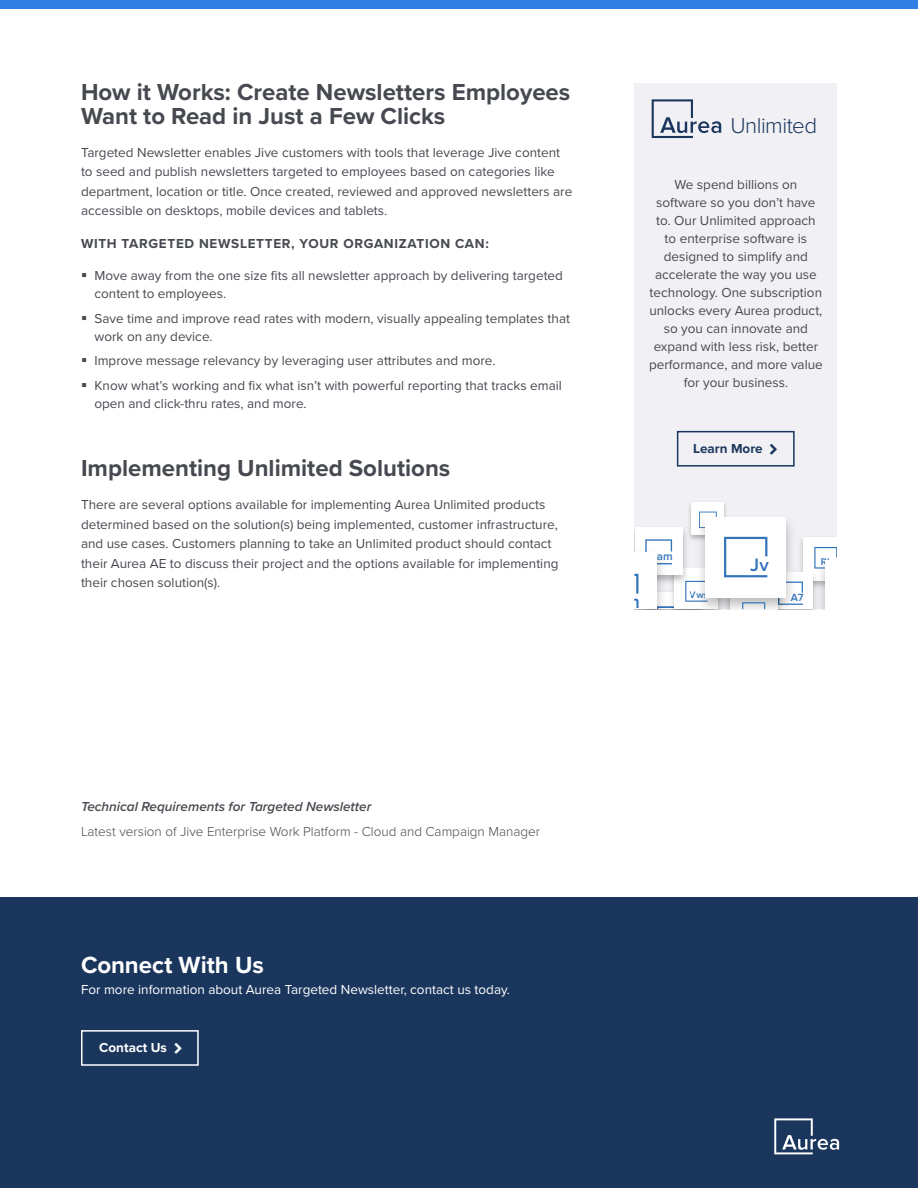
<style>
.page{position:relative;width:918px;height:1188px;background:#fff}
.page>*{position:absolute;margin:0;border:0;box-sizing:border-box;transform-origin:0 0}
.t1{font:700 24.3px "Proxima Nova";color:#fff}
.t2{font:700 24px/24px "Proxima Nova";color:#464950}
.t3{font:300 22.35px "Proxima Nova";letter-spacing:-.02em;color:#1c375d}
.t4{font:600 18.75px "Proxima Nova";color:#3174ba}
.t5{font:13.5px/18px "Proxima Nova";color:#464950}
.t6{font:300 13.5px "Proxima Nova";color:#464950}
.t7{font:13.5px "Proxima Nova";color:#fff}
.t8{font:700 13.5px "Proxima Nova";letter-spacing:.05em;color:#464950}
.t9{font:italic 600 13.5px "Proxima Nova";color:#464950}
.t10{font:700 13.5px "Proxima Nova";color:#fff}
.t11{font:700 13.5px "Proxima Nova";color:#1b365d}
.t12{font:600 11.55px "Proxima Nova";color:#3174ba}
.t13{font:600 10.65px "Proxima Nova";color:#3174ba}
.t14{font:600 9.9px "Proxima Nova";color:#3174ba}
.t15{font:600 9.6px "Proxima Nova";color:#3174ba}
</style>
<div class="page">
<div style="left:634px;top:83px;width:203px;height:526px;background:#f1f1f5"></div>
<div style="left:0;top:0;width:918px;height:8px;background:#307fe2"></div>
<div style="left:0;top:897px;width:918px;height:291px;background:#1b365d"></div>
<div style="left:81px;top:1030px;width:118px;height:36px;border:2px solid #fff"></div>
<div style="left:677px;top:431px;width:118px;height:36px;border:2px solid #1b365d"></div>
<svg style="left:774px;top:1118px;width:65px;height:36px"></svg>
<svg style="left:652px;top:99px;width:69px;height:39px"></svg>
<img style="left:801px;top:539px;width:2px;height:29px">
<div style="left:803px;top:537px;width:34px;height:43px;background:#fff"></div>
<svg style="left:814px;top:547px;width:23px;height:5px"></svg>
<div style="left:770px;top:572px;width:43px;height:37px;background:#fff"></div>
<svg style="left:801px;top:582px;width:2px;height:23px"></svg>
<img style="left:689px;top:504px;width:37px;height:19px">
<div style="left:691px;top:502px;width:33px;height:32px;background:#fff"></div>
<svg style="left:672px;top:588px;width:19px;height:21px"></svg>
<img style="left:634px;top:523px;width:57px;height:65px">
<div style="left:635px;top:527px;width:48px;height:48px;background:#fff"></div>
<img style="left:813px;top:552px;width:24px;height:57px">
<div style="left:826px;top:560px;width:11px;height:49px;background:#fff"></div>
<img style="left:691px;top:509px;width:110px;height:100px">
<div style="left:706px;top:517px;width:80px;height:80px;background:#fff"></div>
<svg style="left:724px;top:537px;width:43px;height:40px"></svg>
<svg style="left:645px;top:539px;width:27px;height:6px"></svg>
<img style="left:634px;top:545px;width:38px;height:64px">
<div style="left:634px;top:553px;width:23px;height:56px;background:#fff"></div>
<svg style="left:634px;top:574px;width:4px;height:20px"></svg>
<svg style="left:742px;top:602px;width:23px;height:7px"></svg>
<h2 class="t2" style="left:81px;top:79px;width:491px">How it Works: Create Newsletters Employees<br>Want to Read in Just a Few Clicks</h2>
<p class="t5" style="left:81px;top:142px;width:493px;line-height:19.5px">Targeted Newsletter enables Jive customers with tools that leverage Jive content to seed and publish newsletters targeted to employees based on categories like department, location or title. Once created, reviewed and approved newsletters are accessible on desktops, mobile devices and tablets.</p>
<p class="t8" style="left:81px;top:234px;width:409px">WITH TARGETED NEWSLETTER, YOUR ORGANIZATION CAN:</p>
<p class="t5" style="left:94px;top:266px;width:470px;text-indent:-14px">▪ Move away from the one size fits all newsletter approach by delivering targeted content to employees.</p>
<p class="t5" style="left:94px;top:309px;width:477px;text-indent:-14px">▪ Save time and improve read rates with modern, visually appealing templates that work on any device.</p>
<p class="t5" style="left:81px;top:351px;width:416px">▪ Improve message relevancy by leveraging user attributes and more.</p>
<p class="t5" style="left:94px;top:376px;width:469px;text-indent:-14px">▪ Know what’s working and fix what isn’t with powerful reporting that tracks email open and click-thru rates, and more.</p>
<h2 class="t2" style="left:81px;top:456px;width:371px">Implementing Unlimited Solutions</h2>
<p class="t5" style="left:81px;top:495px;width:479px;line-height:19.5px">There are several options available for implementing Aurea Unlimited products determined based on the solution(s) being implemented, customer infrastructure, and use cases. Customers planning to take an Unlimited product should contact their Aurea AE to discuss their project and the options available for implementing their chosen solution(s).</p>
<h3 class="t3" style="left:730px;top:109px;width:88px">Unlimited</h3>
<p class="t5" style="left:649px;top:175px;width:175px;text-align:center">We spend billions on software so you don’t have to. Our Unlimited approach to enterprise software is designed to simplify and accelerate the way you use technology. One subscription unlocks every Aurea product, so you can innovate and expand with less risk, better performance, and more value for your business.</p>
<p class="t11" style="left:693px;top:438px;width:71px">Learn More</p>
<p class="t12" style="left:649px;top:550px;width:25px">Cam</p>
<p class="t15" style="left:690px;top:590px;width:20px">Vws</p>
<h3 class="t4" style="left:750px;top:554px;width:20px">Jv</h3>
<p class="t13" style="left:791px;top:592px;width:15px">A7</p>
<p class="t14" style="left:821px;top:556px;width:19px">Rlm</p>
<p class="t9" style="left:81px;top:796px;width:292px">Technical Requirements for Targeted Newsletter</p>
<p class="t6" style="left:81px;top:821px;width:461px">Latest version of Jive Enterprise Work Platform - Cloud and Campaign Manager</p>
<h1 class="t1" style="left:81px;top:946px;width:184px">Connect With Us</h1>
<p class="t7" style="left:81px;top:980px;width:431px">For more information about Aurea Targeted Newsletter, contact us today.</p>
<p class="t10" style="left:99px;top:1038px;width:69px">Contact Us</p>
</div>
